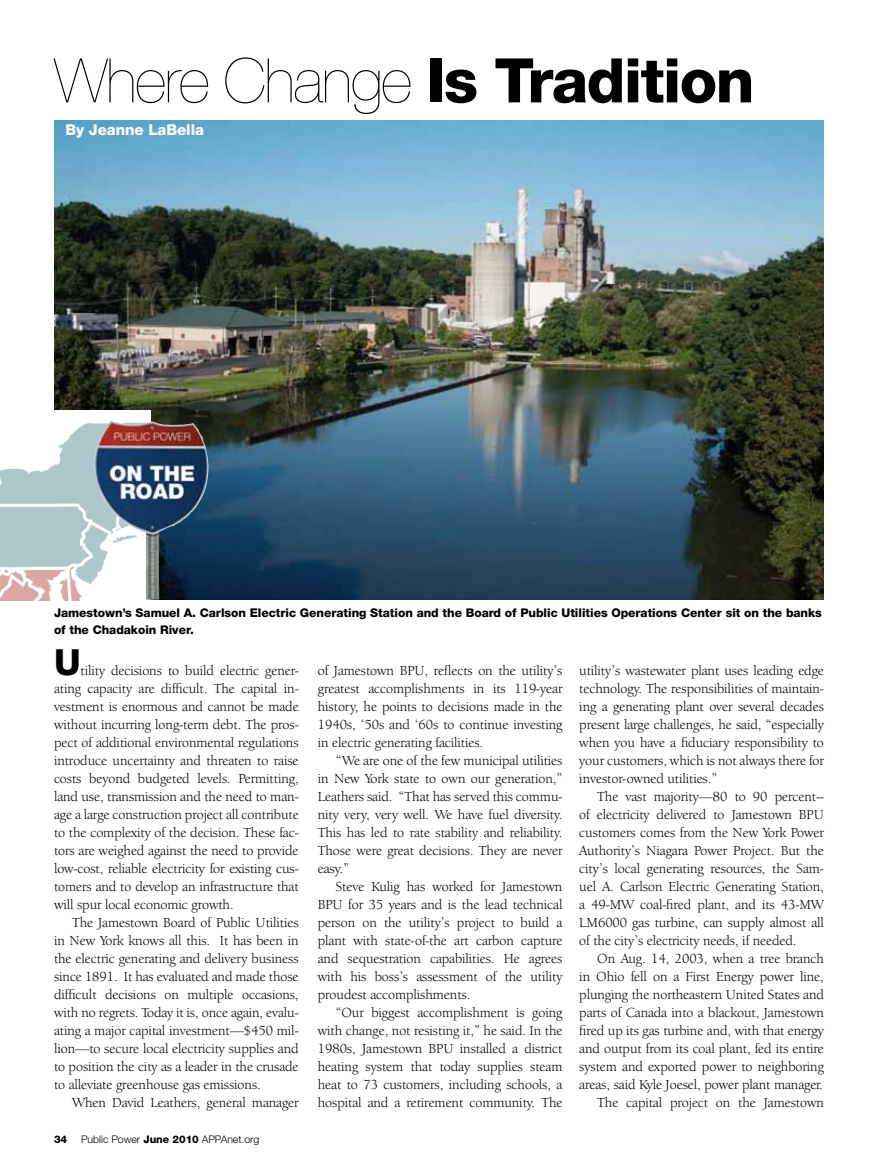
<style>
.page{position:relative;width:878px;height:1175px;background:#fff}
.page>*{position:absolute;margin:0;border:0;box-sizing:border-box;transform-origin:0 0}
.t1{font:200 61.5px "Helvetica Neue";letter-spacing:-.025em;color:#000}
.t2{font:800 36px "Helvetica Neue";color:#000}
.t3{font:800 15px "Helvetica Neue";letter-spacing:-.005em;color:#fff}
.t4{font:14.25px/18px "Berkeley Oldstyle IT Cby BT";letter-spacing:-.005em;color:#000;text-align:justify}
.t5{font:800 12px/17.2px "Helvetica Neue";letter-spacing:-.005em;color:#000}
.t6{font:300 10.5px "Helvetica Neue";letter-spacing:-.005em;color:#000}
.t7{font:800 10.5px "Helvetica Neue";color:#000}
.s1{font-weight:800}
</style>
<div class="page">
<img style="left:54px;top:120px;width:770px;height:479px">
<img style="left:0;top:411px;width:150px;height:189px">
<img style="left:94px;top:421px;width:17px;height:84px">
<h1 class="t1" style="left:54px;top:45px;width:702px">Where Change <span class="s1">Is Tradition</span></h1>
<p class="t3" style="left:65px;top:121px;width:140px">By Jeanne LaBella</p>
<p class="t5" style="left:54px;top:604px;width:769px">Jamestown’s Samuel A. Carlson Electric Generating Station and the Board of Public Utilities Operations Center sit on the banks of the Chadakoin River.</p>
<h2 class="t2" style="left:54px;top:641px;width:28px">U</h2>
<p class="t4" style="left:54px;top:661px;width:246px;text-indent:27px">tility decisions to build electric gener&shy;ating capacity are difficult. The capital in&shy;vestment is enormous and cannot be made without incurring long-term debt. The pros&shy;pect of additional environmental regulations introduce uncertainty and threaten to raise costs beyond budgeted levels. Permitting, land use, transmission and the need to man&shy;age a large construction project all contribute to the complexity of the decision. These fac&shy;tors are weighed against the need to provide low-cost, reliable electricity for existing cus&shy;tomers and to develop an infrastructure that will spur local economic growth.</p>
<p class="t4" style="left:54px;top:913px;width:246px;text-indent:18px">The Jamestown Board of Public Utilities in New York knows all this. It has been in the electric generating and delivery business since 1891. It has evaluated and made those difficult decisions on multiple occasions, with no regrets. Today it is, once again, evalu&shy;ating a major capital investment—$450 mil&shy;lion—to secure local electricity supplies and to position the city as a leader in the crusade to alleviate greenhouse gas emissions.</p>
<p class="t4" style="left:72px;top:1093px;width:228px">When David Leathers, general manager</p>
<p class="t7" style="left:54px;top:1133px;width:15px">34</p>
<p class="t6" style="left:81px;top:1133px;width:180px">Public Power <span class="s1">June 2010</span> APPAnet.org</p>
<p class="t4" style="left:318px;top:661px;width:246px">of Jamestown BPU, reflects on the utility’s greatest accomplishments in its 119-year history, he points to decisions made in the 1940s, ‘50s and ‘60s to continue investing in electric generating facilities.</p>
<p class="t4" style="left:318px;top:751px;width:246px;text-indent:18px">“We are one of the few municipal utilities in New York state to own our generation,” Leathers said. “That has served this commu&shy;nity very, very well. We have fuel diversity.<br>This has led to rate stability and reliability.<br>Those were great decisions. They are never easy.”</p>
<p class="t4" style="left:318px;top:877px;width:246px;text-indent:18px">Steve Kulig has worked for Jamestown BPU for 35 years and is the lead technical person on the utility’s project to build a plant with state-of-the art carbon capture and sequestration capabilities. He agrees with his boss’s assessment of the utility proudest accomplishments.</p>
<p class="t4" style="left:318px;top:1003px;width:246px;text-indent:18px">“Our biggest accomplishment is going with change, not resisting it,” he said. In the 1980s, Jamestown BPU installed a district heating system that today supplies steam heat to 73 customers, including schools, a hospital and a retirement community. The</p>
<p class="t4" style="left:579px;top:661px;width:246px">utility’s wastewater plant uses leading edge technology. The responsibilities of maintain&shy;ing a generating plant over several decades present large challenges, he said, “especially when you have a fiduciary responsibility to your customers, which is not always there for investor-owned utilities.”</p>
<p class="t4" style="left:579px;top:787px;width:246px;text-indent:18px">The vast majority—80 to 90 percent-- of electricity delivered to Jamestown BPU customers comes from the New York Power Authority’s Niagara Power Project. But the city’s local generating resources, the Sam&shy;uel A. Carlson Electric Generating Station, a 49-MW coal-fired plant, and its 43-MW LM6000 gas turbine, can supply almost all of the city’s electricity needs, if needed.</p>
<p class="t4" style="left:579px;top:949px;width:246px;text-align:right">On Aug. 14, 2003, when a tree branch<br>in Ohio fell on a First Energy power line, plunging the northeastern United States and parts of Canada into a blackout, Jamestown fired up its gas turbine and, with that energy and output from its coal plant, fed its entire system and exported power to neighboring areas, said Kyle Joesel, power plant manager.<br>The capital project on the Jamestown</p>
</div>
